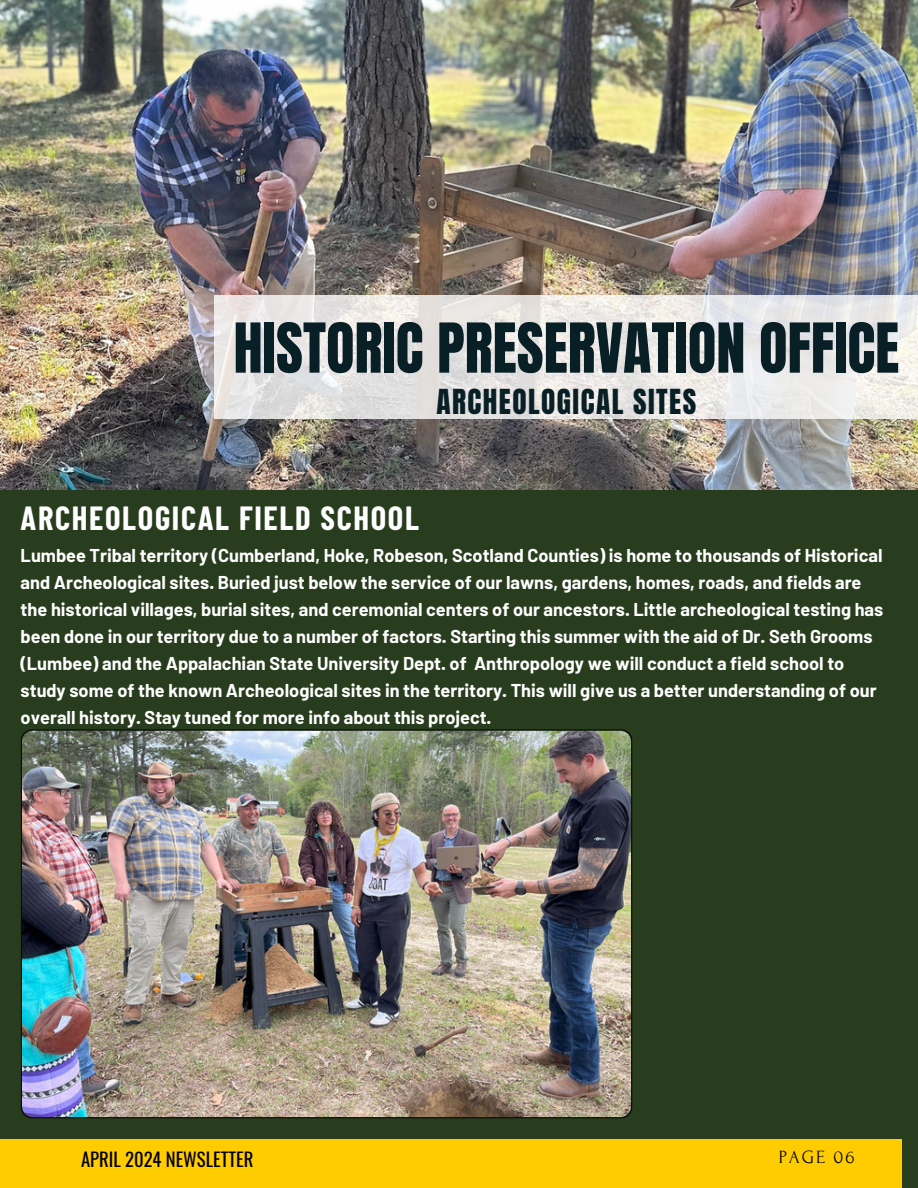
<style>
.page{position:relative;width:918px;height:1188px;background:#283d1e}
.page>*{position:absolute;margin:0;border:0;box-sizing:border-box;transform-origin:0 0}
.t1{font:58.5px "Anton";color:#091f26}
.t2{font:700 32.7px "Barlow Condensed";letter-spacing:.05em;color:#fff}
.t3{font:29.25px "Anton";letter-spacing:.05em;color:#091f26}
.t4{font:18.75px "Forum";letter-spacing:.1em;color:#000}
.t5{font:18.6px "Oswald";color:#000}
.t6{font:700 18.15px/27px "Barlow";color:#fff}
</style>
<div class="page">
<div style="left:0;top:1139px;width:901px;height:49px;background:#fc0"></div>
<img style="left:0;top:0;width:918px;height:489px">
<img style="left:21px;top:729px;width:611px;height:389px">
<svg style="left:215px;top:295px;width:703px;height:124px;background:#e9e7e5"></svg>
<h4 class="t1" style="left:234px;top:306px;width:667px">HISTORIC PRESERVATION OFFICE</h4>
<h4 class="t3" style="left:436px;top:381px;width:261px">ARCHEOLOGICAL SITES</h4>
<p class="t2" style="left:21px;top:498px;width:400px">ARCHEOLOGICAL FIELD SCHOOL</p>
<p class="t6" style="left:21px;top:541px;width:864px">Lumbee Tribal territory (Cumberland, Hoke, Robeson, Scotland Counties) is home to thousands of Historical and Archeological sites. Buried just below the service of our lawns, gardens, homes, roads, and fields are the historical villages, burial sites, and ceremonial centers of our ancestors. Little archeological testing has been done in our territory due to a number of factors. Starting this summer with the aid of Dr. Seth Grooms (Lumbee) and the Appalachian State University Dept. of Anthropology we will conduct a field school to study some of the known Archeological sites in the territory. This will give us a better understanding of our overall history. Stay tuned for more info about this project.</p>
<h3 class="t5" style="left:81px;top:1145px;width:174px">APRIL 2024 NEWSLETTER</h3>
<h2 class="t4" style="left:779px;top:1147px;width:77px">PAGE 06</h2>
</div>
